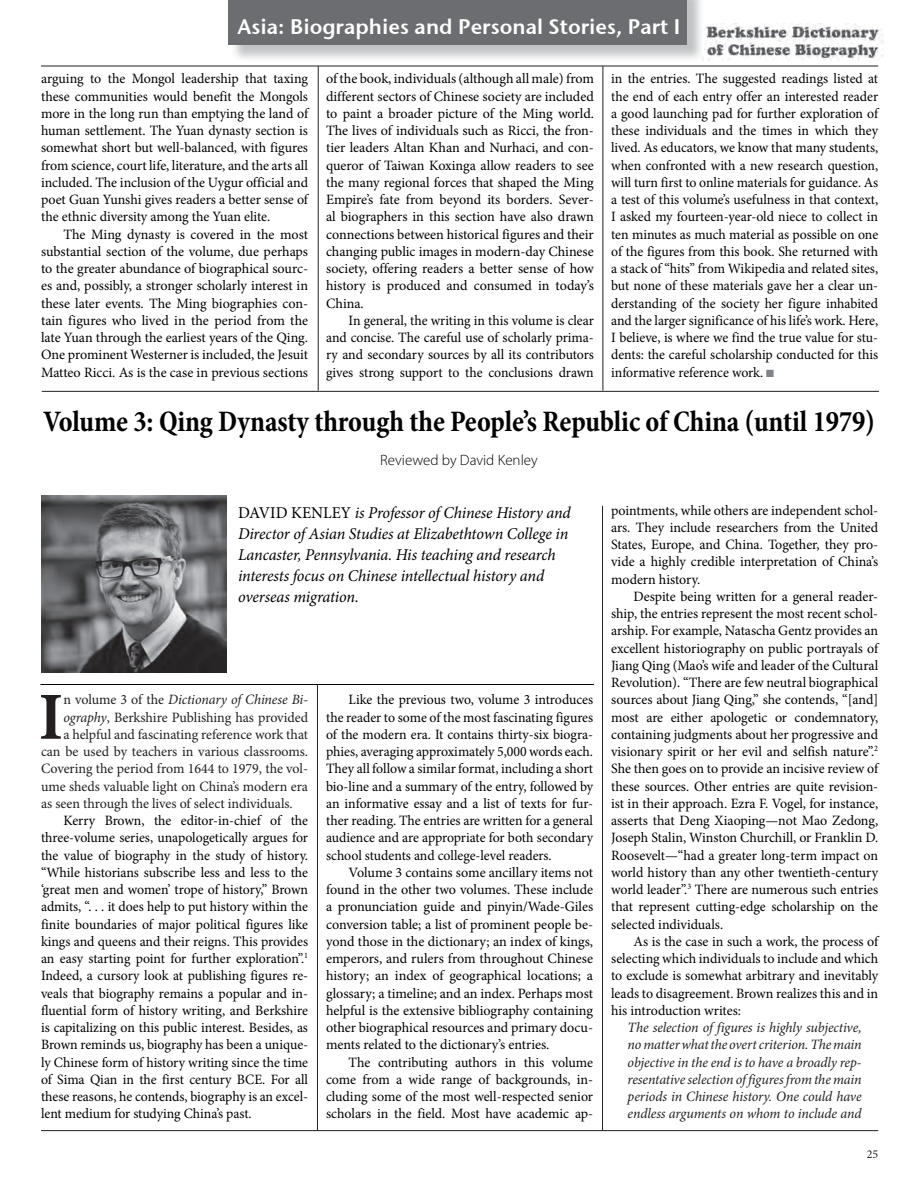
<style>
.page{position:relative;width:918px;height:1188px;background:#fff}
.page>*{position:absolute;margin:0;border:0;box-sizing:border-box;transform-origin:0 0}
.First_Paragraph_Body{font:700 67.35px "Minion Pro";color:#231f20}
.Symposium_Head{font:700 condensed 30px "Minion Pro";letter-spacing:-.005em;color:#000;scale:.95 1}
.t1{font:21px "Stone Sans Sem ITCTT Semi";color:#fff}
.Feature_Author_Bio{font:italic 16.5px/21px "Minion Pro";letter-spacing:-.01em;color:#000}
.Author_By_Line{font:300 15px "Myriad Pro";color:#000}
.Body{font:14.25px/17.2px "Minion Pro";letter-spacing:-.005em;color:#000;text-align:justify}
.First_Paragraph_Body-2{font:14.25px "Minion Pro";color:#231f20}
.Quote_in_text{font:italic 14.25px/17.2px "Minion Pro";letter-spacing:-.01em;color:#231f20;text-align:justify}
.First_Paragraph_Body-3{font:italic 14.25px "Minion Pro";letter-spacing:-.01em;color:#231f20}
.t2{font:12px "Minion Pro";color:#231f20}
.s1{color:#808285}
.s2{font-style:normal}
.s3{font-style:italic}
</style>
<div class="page">
<div style="left:230px;top:0;width:476px;height:63px;background:#808285;opacity:.48"></div>
<div style="left:228px;top:0;width:459px;height:45px;background:#6c6d70"></div>
<hr style="left:41px;top:66px;width:837px;height:1px;background:#231f20">
<hr style="left:41px;top:1130px;width:837px;height:1px;background:#231f20">
<img style="left:703px;top:23px;width:181px;height:37px">
<hr style="left:318px;top:66px;width:1px;height:325px;background:#231f20">
<hr style="left:603px;top:66px;width:1px;height:325px;background:#231f20">
<hr style="left:602px;top:506px;width:1px;height:625px;background:#231f20">
<hr style="left:317px;top:685px;width:1px;height:446px;background:#231f20">
<img style="left:42px;top:495px;width:185px;height:177px">
<hr style="left:42px;top:391px;width:837px;height:1px;background:#231f20">
<hr style="left:40px;top:684px;width:554px;height:1px;background:#000">
<h3 class="t1" style="left:238px;top:9px;width:444px">Asia: Biographies and Personal Stories, Part I</h3>
<p class="Body" style="left:41px;top:70px;width:269px">arguing to the Mongol leadership that taxing these communities would benefit the Mongols more in the long run than emptying the land of human settlement. The Yuan dynasty section is somewhat short but well-balanced, with figures from science, court life, literature, and the arts all included. The inclusion of the Uygur official and poet Guan Yunshi gives readers a better sense of the ethnic diversity among the Yuan elite.</p>
<p class="Body" style="left:41px;top:225px;width:269px;text-indent:23px">The Ming dynasty is covered in the most substantial section of the volume, due perhaps to the greater abundance of biographical sourc&shy;es and, possibly, a stronger scholarly interest in these later events. The Ming biographies con&shy;tain figures who lived in the period from the late Yuan through the earliest years of the Qing.<br>One prominent Westerner is included, the Jesuit Matteo Ricci. As is the case in previous sections</p>
<p class="Body" style="left:326px;top:70px;width:269px">of the book, individuals (although all male) from different sectors of Chinese society are included to paint a broader picture of the Ming world.<br>The lives of individuals such as Ricci, the fron&shy;tier leaders Altan Khan and Nurhaci, and con&shy;queror of Taiwan Koxinga allow readers to see the many regional forces that shaped the Ming Empire’s fate from beyond its borders. Sever&shy;al biographers in this section have also drawn connections between historical figures and their changing public images in modern-day Chinese society, offering readers a better sense of how history is produced and consumed in today’s China.</p>
<p class="Body" style="left:326px;top:312px;width:269px;text-indent:23px">In general, the writing in this volume is clear and concise. The careful use of scholarly prima&shy;ry and secondary sources by all its contributors gives strong support to the conclusions drawn</p>
<p class="Body" style="left:611px;top:70px;width:269px">in the entries. The suggested readings listed at the end of each entry offer an interested reader a good launching pad for further exploration of these individuals and the times in which they lived. As educators, we know that many students, when confronted with a new research question, will turn first to online materials for guidance. As a test of this volume’s usefulness in that context, I asked my fourteen-year-old niece to collect in ten minutes as much material as possible on one of the figures from this book. She returned with a stack of “hits” from Wikipedia and related sites, but none of these materials gave her a clear un&shy;derstanding of the society her figure inhabited and the larger significance of his life’s work. Here, I believe, is where we find the true value for stu&shy;dents: the careful scholarship conducted for this informative reference work. <span class="s1">■</span></p>
<p class="Symposium_Head" style="left:43px;top:401px;width:877px">Volume 3: Qing Dynasty through the People’s Republic of China (until 1979)</p>
<p class="Author_By_Line" style="left:380px;top:451px;width:159px">Reviewed by David Kenley</p>
<p class="Feature_Author_Bio" style="left:238px;top:502px;width:334px"><span class="s2">DAVID KENLEY</span> is Professor of Chinese History and Director of Asian Studies at Elizabethtown College in Lancaster, Pennsylvania. His teaching and research interests focus on Chinese intellectual history and overseas migration.</p>
<p class="Body" style="left:611px;top:501px;width:269px">pointments, while others are independent schol&shy;ars. They include researchers from the United States, Europe, and China. Together, they pro&shy;vide a highly credible interpretation of China’s modern history.</p>
<p class="Body" style="left:611px;top:588px;width:269px;text-indent:22px">Despite being written for a general reader&shy;ship, the entries represent the most recent schol&shy;arship. For example, Natascha Gentz provides an excellent historiography on public portrayals of Jiang Qing (Mao’s wife and leader of the Cultural Revolution). “There are few neutral biographical sources about Jiang Qing,” she contends, “[and] most are either apologetic or condemnatory, containing judgments about her progressive and visionary spirit or her evil and selfish nature”.<sup>2<br></sup>She then goes on to provide an incisive review of these sources. Other entries are quite revision&shy;ist in their approach. Ezra F. Vogel, for instance, asserts that Deng Xiaoping—not Mao Zedong, Joseph Stalin, Winston Churchill, or Franklin D.<br>Roosevelt—“had a greater long-term impact on world history than any other twentieth-century world leader”.<sup>3</sup> There are numerous such entries that represent cutting-edge scholarship on the selected individuals.</p>
<p class="Body" style="left:611px;top:933px;width:269px;text-indent:22px">As is the case in such a work, the process of selecting which individuals to include and which to exclude is somewhat arbitrary and inevitably leads to disagreement. Brown realizes this and in his introduction writes:</p>
<p class="Quote_in_text" style="left:628px;top:1019px;width:235px">The selection of figures is highly subjective, no matter what the overt criterion. The main objective in the end is to have a broadly rep&shy;resentative selection of figures from the main periods in Chinese history. One could have endless arguments on whom to include and</p>
<p class="First_Paragraph_Body" style="left:39px;top:670px;width:26px">I</p>
<p class="First_Paragraph_Body-3" style="left:63px;top:690px;width:246px"><span class="s2">n volume 3 of the</span> Dictionary of Chinese Bi-</p>
<p class="Body" style="left:326px;top:691px;width:269px;text-indent:23px">Like the previous two, volume 3 introduces the reader to some of the most fascinating figures of the modern era. It contains thirty-six biogra&shy;phies, averaging approximately 5,000 words each.<br>They all follow a similar format, including a short bio-line and a summary of the entry, followed by an informative essay and a list of texts for fur&shy;ther reading. The entries are written for a general audience and are appropriate for both secondary school students and college-level readers.</p>
<p class="Body" style="left:326px;top:864px;width:269px;text-indent:23px">Volume 3 contains some ancillary items not found in the other two volumes. These include a pronunciation guide and pinyin/Wade-Giles conversion table; a list of prominent people be&shy;yond those in the dictionary; an index of kings, emperors, and rulers from throughout Chinese history; an index of geographical locations; a glossary; a timeline; and an index. Perhaps most helpful is the extensive bibliography containing other biographical resources and primary docu&shy;ments related to the dictionary’s entries.</p>
<p class="Body" style="left:326px;top:1053px;width:269px;text-indent:22px">The contributing authors in this volume come from a wide range of backgrounds, in&shy;cluding some of the most well-respected senior scholars in the field. Most have academic ap-</p>
<p class="First_Paragraph_Body-2" style="left:63px;top:707px;width:246px"><span class="s3">ography</span>, Berkshire Publishing has provided</p>
<p class="First_Paragraph_Body-2" style="left:63px;top:725px;width:246px">a helpful and fascinating reference work that</p>
<p class="First_Paragraph_Body-2" style="left:41px;top:742px;width:269px">can be used by teachers in various classrooms.</p>
<p class="First_Paragraph_Body-2" style="left:41px;top:759px;width:269px">Covering the period from 1644 to 1979, the vol-</p>
<p class="First_Paragraph_Body-2" style="left:41px;top:776px;width:269px">ume sheds valuable light on China’s modern era</p>
<p class="First_Paragraph_Body-2" style="left:41px;top:794px;width:253px">as seen through the lives of select individuals.</p>
<p class="Body" style="left:41px;top:812px;width:269px;text-indent:23px">Kerry Brown, the editor-in-chief of the three-volume series, unapologetically argues for the value of biography in the study of history. “While historians subscribe less and less to the ‘great men and women’ trope of history,” Brown admits, “. . . it does help to put history within the finite boundaries of major political figures like kings and queens and their reigns. This provides an easy starting point for further exploration”.<sup>1<br></sup>Indeed, a cursory look at publishing figures re&shy;veals that biography remains a popular and in&shy;fluential form of history writing, and Berkshire is capitalizing on this public interest. Besides, as Brown reminds us, biography has been a unique&shy;ly Chinese form of history writing since the time of Sima Qian in the first century BCE. For all these reasons, he contends, biography is an excel&shy;lent medium for studying China’s past.</p>
<p class="t2" style="left:867px;top:1147px;width:13px">25</p>
</div>
